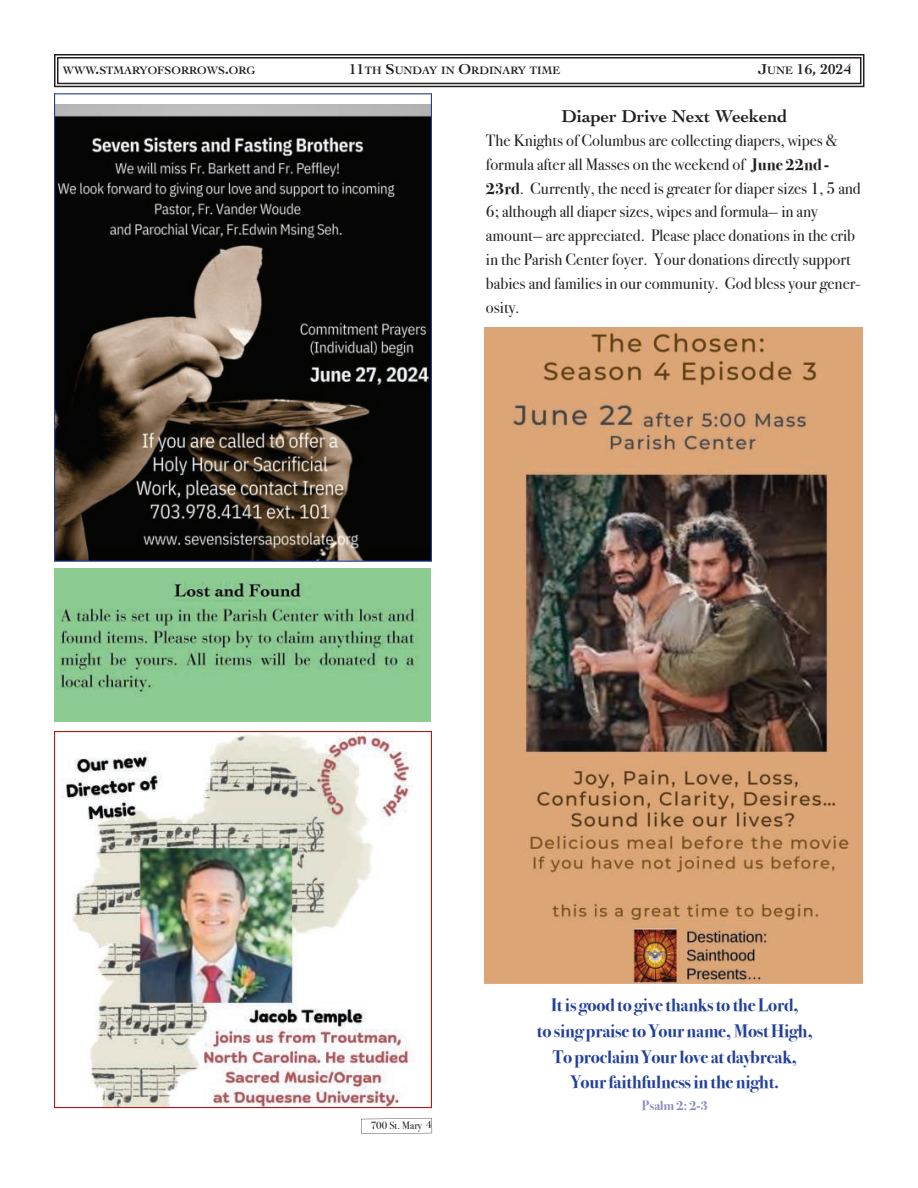
<style>
.page{position:relative;width:918px;height:1188px;background:#fff}
.page>*{position:absolute;margin:0;border:0;box-sizing:border-box;transform-origin:0 0}
.t1{font:700 18px/25.8px "Bodoni Svty Two ITCTT";letter-spacing:-.01em;color:#224099;text-align:center}
.t2{font:700 18px "Cochin";color:#231f20}
.t3{font:16.5px/23.9px "Bodoni Svty Two ITCTT";color:#231f20}
.t4{font:700 15px "Cochin";color:#231f20}
.t5{font:700 13.5px "Bodoni Svty Two ITCTT";letter-spacing:-.01em;color:#8b8ec5}
.t6{font:700 11.25px "Cochin";color:#231f20}
.t7{font:10.5px "Bodoni Svty Two ITCTT";color:#231f20}
.s1{font-size:15px}
.s2{font-size:11.25px}
.s3{font-weight:700}
</style>
<div class="page">
<svg style="left:54px;top:54px;width:810px;height:33px"></svg>
<svg style="left:361px;top:1118px;width:71px;height:16px"></svg>
<svg style="left:54px;top:93px;width:378px;height:469px;background:#35312d"></svg>
<img style="left:54px;top:731px;width:378px;height:377px">
<img style="left:485px;top:327px;width:378px;height:656px">
<img style="left:54px;top:569px;width:377px;height:153px">
<p class="t6" style="left:63px;top:66px;width:194px">WWW<span class="s1">.</span>STMARYOFSORROWS<span class="s1">.</span>ORG</p>
<p class="t6" style="left:349px;top:66px;width:213px"><span class="s1">11</span>TH <span class="s1">S</span>UNDAY IN <span class="s1">O</span>RDINARY TIME</p>
<p class="t4" style="left:758px;top:63px;width:95px">J<span class="s2">UNE</span> 16, 2024</p>
<p class="t2" style="left:561px;top:109px;width:228px">Diaper Drive Next Weekend</p>
<p class="t3" style="left:486px;top:130px;width:376px">The Knights of Columbus are collecting diapers, wipes &amp; formula after all Masses on the weekend of <span class="s3">June 22nd - 23rd</span>. Currently, the need is greater for diaper sizes 1, 5 and 6; although all diaper sizes, wipes and formula— in any amount— are appreciated. Please place donations in the crib in the Parish Center foyer. Your donations directly support babies and families in our community. God bless your gener&shy;osity.</p>
<p class="t7" style="left:371px;top:1121px;width:62px;rotate:-1deg">700 St. Mary 4</p>
<p class="t1" style="left:537px;top:994px;width:278px">It is good to give thanks to the Lord,<br>to sing praise to Your name, Most High, To proclaim Your love at daybreak, Your faithfulness in the night.</p>
<p class="t5" style="left:642px;top:1100px;width:68px">Psalm2:2-3</p>
</div>
